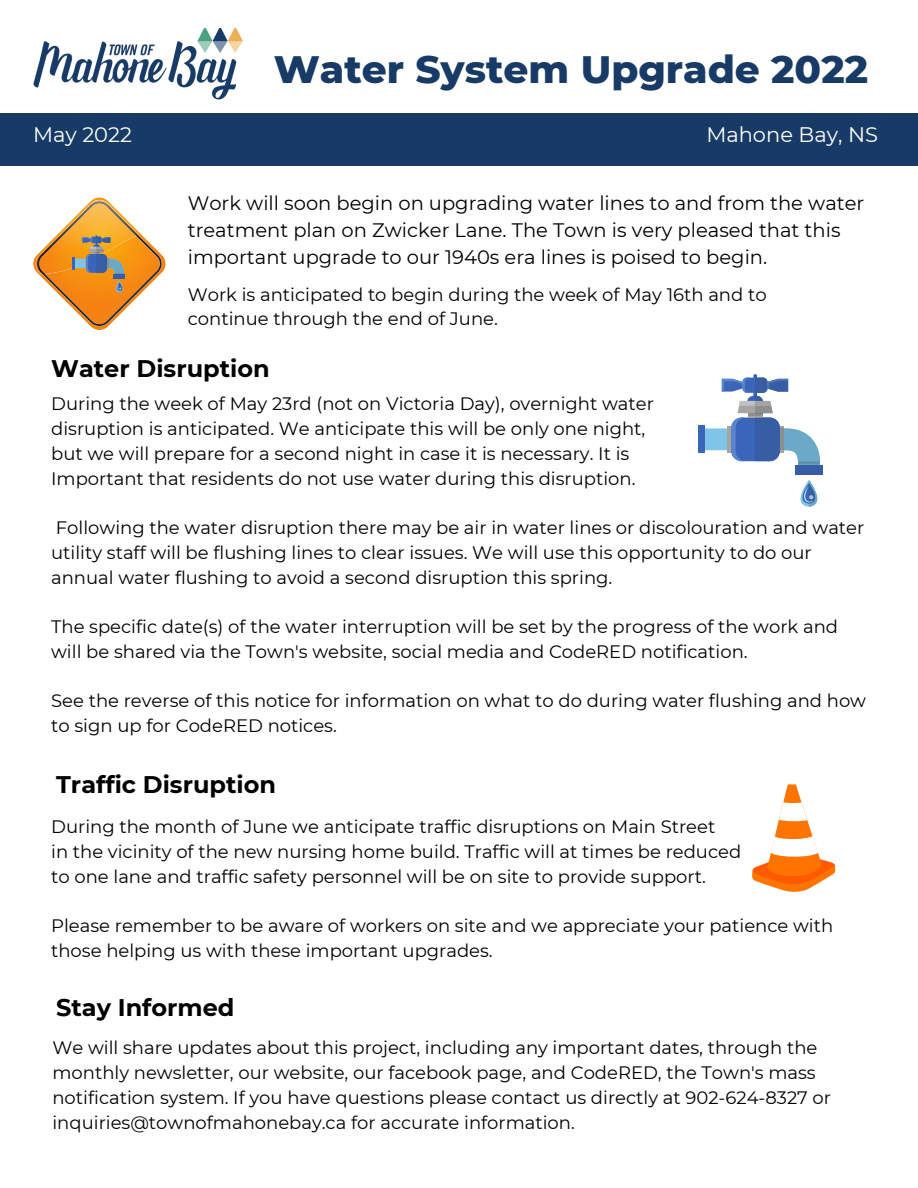
<style>
.page{position:relative;width:918px;height:1188px;background:#fff}
.page>*{position:absolute;margin:0;border:0;box-sizing:border-box;transform-origin:0 0}
.t1{font:800 39px "Montserrat";color:#173b66}
.t2{font:700 24px "Montserrat";color:#000}
.t3{font:21px "Montserrat";color:#fff}
.t4{font:19.5px/27px "Montserrat";color:#000}
.t5{font:18px/24.8px "Montserrat";color:#000}
</style>
<div class="page">
<img style="left:33px;top:28px;width:209px;height:71px">
<div style="left:0;top:113px;width:918px;height:53px;background:#173b66"></div>
<svg style="left:33px;top:197px;width:133px;height:133px"></svg>
<div style="left:113px;top:274px;width:12px;height:5px;background:#375da4"></div>
<svg style="left:800px;top:480px;width:18px;height:27px"></svg>
<div style="left:698px;top:425px;width:7px;height:28px;background:#3a65b9"></div>
<svg style="left:705px;top:374px;width:115px;height:91px"></svg>
<div style="left:795px;top:465px;width:28px;height:10px;background:#375da4"></div>
<svg style="left:752px;top:784px;width:84px;height:108px"></svg>
<p class="t1" style="left:274px;top:45px;width:596px">Water System Upgrade 2022</p>
<p class="t3" style="left:33px;top:122px;width:100px">May 2022</p>
<p class="t3" style="left:706px;top:122px;width:173px">Mahone Bay, NS</p>
<p class="t4" style="left:188px;top:189px;width:678px">Work will soon begin on upgrading water lines to and from the water treatment plan on Zwicker Lane. The Town is very pleased that this important upgrade to our 1940s era lines is poised to begin.</p>
<p class="t5" style="left:188px;top:282px;width:580px">Work is anticipated to begin during the week of May 16th and to continue through the end of June.</p>
<p class="t2" style="left:51px;top:354px;width:220px">Water Disruption</p>
<p class="t5" style="left:51px;top:392px;width:604px">During the week of May 23rd (not on Victoria Day), overnight water</p>
<p class="t5" style="left:51px;top:416px;width:596px">disruption is anticipated. We anticipate this will be only one night,</p>
<p class="t5" style="left:51px;top:441px;width:580px">but we will prepare for a second night in case it is necessary. It is</p>
<p class="t5" style="left:51px;top:466px;width:586px">Important that residents do not use water during this disruption.</p>
<p class="t5" style="left:51px;top:515px;width:815px">Following the water disruption there may be air in water lines or discolouration and water utility staff will be flushing lines to clear issues. We will use this opportunity to do our annual water flushing to avoid a second disruption this spring.</p>
<p class="t5" style="left:51px;top:614px;width:788px">The specific date(s) of the water interruption will be set by the progress of the work and will be shared via the Town's website, social media and CodeRED notification.</p>
<p class="t5" style="left:51px;top:689px;width:816px">See the reverse of this notice for information on what to do during water flushing and how to sign up for CodeRED notices.</p>
<p class="t2" style="left:56px;top:770px;width:221px">Traffic Disruption</p>
<p class="t5" style="left:51px;top:814px;width:666px">During the month of June we anticipate traffic disruptions on Main Street</p>
<p class="t5" style="left:51px;top:839px;width:692px">in the vicinity of the new nursing home build. Traffic will at times be reduced</p>
<p class="t5" style="left:51px;top:864px;width:656px">to one lane and traffic safety personnel will be on site to provide support.</p>
<p class="t5" style="left:51px;top:913px;width:784px">Please remember to be aware of workers on site and we appreciate your patience with those helping us with these important upgrades.</p>
<p class="t2" style="left:56px;top:993px;width:180px">Stay Informed</p>
<p class="t5" style="left:52px;top:1036px;width:780px">We will share updates about this project, including any important dates, through the monthly newsletter, our website, our facebook page, and CodeRED, the Town's mass notification system. If you have questions please contact us directly at 902-624-8327 or inquiries@townofmahonebay.ca for accurate information.</p>
</div>
